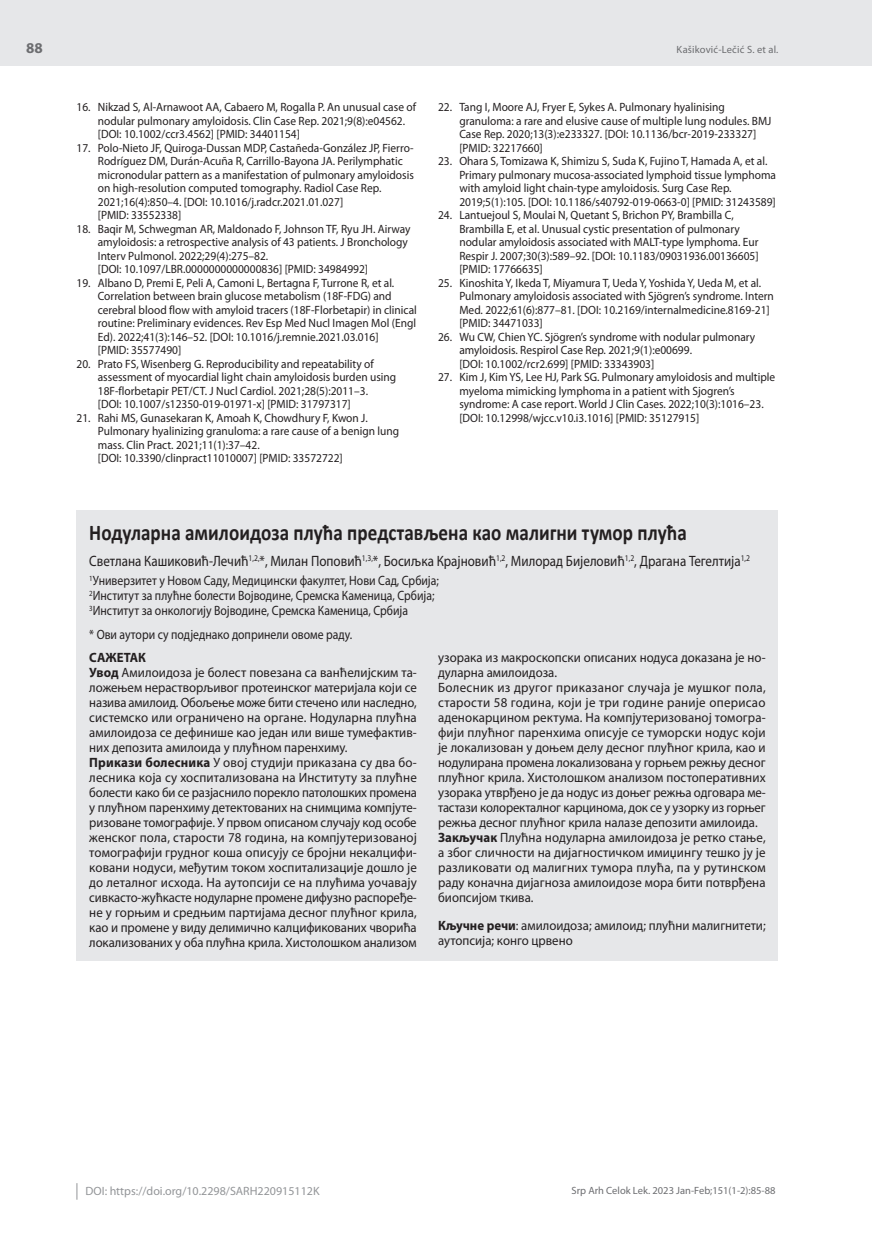
<style>
.page{position:relative;width:872px;height:1234px;background:#fff}
.page>*{position:absolute;margin:0;border:0;box-sizing:border-box;transform-origin:0 0}
.t1{font:700 22.5px "Calibri";color:#231f20;scale:.85 1}
.t2{font:15px "Myriad Pro";color:#231f20;scale:.87 1}
.t3{font:700 15px "Myriad Pro";color:#6c6d70}
.t4{font:13.5px/15px "Myriad Pro";color:#231f20;scale:.96 1}
.t5{font:13.5px/15px "Myriad Pro";color:#231f20;scale:.95 1}
.t6{font:13.5px/15px "Myriad Pro";color:#231f20;scale:.87 1}
.t7{font:12px/13.5px "Myriad Pro";color:#231f20;scale:.95 1}
.t8{font:12px "Myriad Pro";color:#939598}
.t9{font:10.5px "Myriad Pro";color:#6c6d70}
.s1{font-weight:700}
</style>
<div class="page">
<div style="left:0;top:0;width:872px;height:66px;background:#e6e7e9"></div>
<svg style="left:77px;top:1183px;width:1px;height:16px"></svg>
<div style="left:77px;top:510px;width:701px;height:450px;background:#e6e7e9"></div>
<p class="t3" style="left:26px;top:38px;width:18px">88</p>
<p class="t7" style="left:98px;top:100px;width:336px;text-indent:-21px">16. Nikzad S, Al-Arnawoot AA, Cabaero M, Rogalla P. An unusual case of nodular pulmonary amyloidosis. Clin Case Rep. 2021;9(8):e04562. [DOI: 10.1002/ccr3.4562] [PMID: 34401154]</p>
<p class="t7" style="left:98px;top:141px;width:334px;text-indent:-21px">17. Polo-Nieto JF, Quiroga-Dussan MDP, Castañeda-González JP, Fierro-Rodríguez DM, Durán-Acuña R, Carrillo-Bayona JA. Perilymphatic micronodular pattern as a manifestation of pulmonary amyloidosis on high-resolution computed tomography. Radiol Case Rep.<br>2021;16(4):850–4. [DOI: 10.1016/j.radcr.2021.01.027]<br>[PMID: 33552338]</p>
<p class="t7" style="left:98px;top:222px;width:331px;text-indent:-21px">18. Baqir M, Schwegman AR, Maldonado F, Johnson TF, Ryu JH. Airway amyloidosis: a retrospective analysis of 43 patients. J Bronchology Interv Pulmonol. 2022;29(4):275–82.<br>[DOI: 10.1097/LBR.0000000000000836] [PMID: 34984992]</p>
<p class="t7" style="left:98px;top:276px;width:337px;text-indent:-21px">19. Albano D, Premi E, Peli A, Camoni L, Bertagna F, Turrone R, et al.<br>Correlation between brain glucose metabolism (18F-FDG) and cerebral blood flow with amyloid tracers (18F-Florbetapir) in clinical routine: Preliminary evidences. Rev Esp Med Nucl Imagen Mol (Engl Ed). 2022;41(3):146–52. [DOI: 10.1016/j.remnie.2021.03.016]<br>[PMID: 35577490]</p>
<p class="t7" style="left:98px;top:357px;width:316px;text-indent:-21px">20. Prato FS, Wisenberg G. Reproducibility and repeatability of assessment of myocardial light chain amyloidosis burden using 18F-florbetapir PET/CT. J Nucl Cardiol. 2021;28(5):2011–3.<br>[DOI: 10.1007/s12350-019-01971-x] [PMID: 31797317]</p>
<p class="t7" style="left:98px;top:411px;width:319px;text-indent:-21px">21. Rahi MS, Gunasekaran K, Amoah K, Chowdhury F, Kwon J.<br>Pulmonary hyalinizing granuloma: a rare cause of a benign lung mass. Clin Pract. 2021;11(1):37–42.<br>[DOI: 10.3390/clinpract11010007] [PMID: 33572722]</p>
<p class="t9" style="left:676px;top:43px;width:103px">Kašiković-Lečić S. et al.</p>
<p class="t7" style="left:459px;top:100px;width:330px;text-indent:-21px">22. Tang I, Moore AJ, Fryer E, Sykes A. Pulmonary hyalinising granuloma: a rare and elusive cause of multiple lung nodules. BMJ Case Rep. 2020;13(3):e233327. [DOI: 10.1136/bcr-2019-233327] [PMID: 32217660]</p>
<p class="t7" style="left:459px;top:154px;width:335px;text-indent:-21px">23. Ohara S, Tomizawa K, Shimizu S, Suda K, Fujino T, Hamada A, et al.<br>Primary pulmonary mucosa-associated lymphoid tissue lymphoma with amyloid light chain-type amyloidosis. Surg Case Rep.<br>2019;5(1):105. [DOI: 10.1186/s40792-019-0663-0] [PMID: 31243589]</p>
<p class="t7" style="left:459px;top:208px;width:316px;text-indent:-21px">24. Lantuejoul S, Moulai N, Quetant S, Brichon PY, Brambilla C, Brambilla E, et al. Unusual cystic presentation of pulmonary nodular amyloidosis associated with MALT-type lymphoma. Eur Respir J. 2007;30(3):589–92. [DOI: 10.1183/09031936.00136605] [PMID: 17766635]</p>
<p class="t7" style="left:459px;top:276px;width:332px;text-indent:-21px">25. Kinoshita Y, Ikeda T, Miyamura T, Ueda Y, Yoshida Y, Ueda M, et al.<br>Pulmonary amyloidosis associated with Sjögren’s syndrome. Intern Med. 2022;61(6):877–81. [DOI: 10.2169/internalmedicine.8169-21] [PMID: 34471033]</p>
<p class="t7" style="left:459px;top:330px;width:313px;text-indent:-21px">26. Wu CW, Chien YC. Sjögren’s syndrome with nodular pulmonary amyloidosis. Respirol Case Rep. 2021;9(1):e00699.<br>[DOI: 10.1002/rcr2.699] [PMID: 33343903]</p>
<p class="t7" style="left:459px;top:370px;width:334px;text-indent:-21px">27. Kim J, Kim YS, Lee HJ, Park SG. Pulmonary amyloidosis and multiple myeloma mimicking lymphoma in a patient with Sjogren’s syndrome: A case report. World J Clin Cases. 2022;10(3):1016–23. [DOI: 10.12998/wjcc.v10.i3.1016] [PMID: 35127915]</p>
<h1 class="t1" style="left:89px;top:516px;width:704px">Нодуларна амилоидоза плућа прeдстављена као малигни тумор плућа</h1>
<p class="t2" style="left:89px;top:551px;width:761px">Светлана Кашиковић-Лечић<sup>1,2,</sup>*, Милан Поповић<sup>1,3,</sup>*, Босиљка Крајновић<sup>1,2</sup>, Милорад Бијеловић<sup>1,2</sup>, Драгана Тегелтија<sup>1,2</sup></p>
<p class="t6" style="left:89px;top:573px;width:403px"><sup>1</sup>Универзитет у Новом Саду, Медицински факултет, Нови Сад, Србија;<br><sup>2</sup>Институт за плућне болести Војводине, Сремска Каменица, Србија;<br><sup>3</sup>Институт за онкологију Војводине, Сремска Каменица, Србија</p>
<p class="t6" style="left:89px;top:626px;width:303px">* Ови аутори су подједнако допринели овоме раду.</p>
<p class="t4" style="left:89px;top:649px;width:343px"><span class="s1">САЖЕТАК<br>Увод</span> Амилоидоза је болест повезана са ванћелијским та&shy;ложењем нерастворљивог протеинског материјала који се назива амилоид. Обољење може бити стечено или наследно, системско или ограничено на органе. Нодуларна плућна амилоидоза се дефинише као један или више тумефактив&shy;них депозита амилоида у плућном паренхиму.<br><span class="s1">Прикази болесника</span> У овој студији приказана су два бо&shy;лесника која су хоспитализована на Институту за плућне болести како би се разјаснило порекло патолошких промена у плућном паренхиму детектованих на снимцима компјуте&shy;ризованe томографије. У првом описаном случају код особе женског пола, старости 78 година, на компјутеризованој томографији грудног коша описују се бројни некалцифи&shy;ковани нодуси, међутим током хоспитализације дошло је до леталног исхода. На аутопсији се на плућима уочавају сивкасто-жућкасте нодуларне промене дифузно распоређе&shy;не у горњим и средњим партијама десног плућног крила, као и промене у виду делимично калцификованих чворића локализованих у оба плућнa крила. Хистолошком анализом</p>
<p class="t5" style="left:438px;top:649px;width:346px">узорака из макроскопски описаних нодуса доказана је но&shy;дуларна амилоидоза.<br>Болесник из другог приказаног случаја је мушког пола, старости 58 година, који је три године раније оперисао аденокарцином ректума. На компјутеризованој томогра&shy;фији плућног паренхима описује се туморски нодус који је локализован у доњем делу десног плућног крила, као и нодулирана промена локализована у горњем режњу десног плућног крила. Хистолошком анализом постоперативних узорака утврђено је да нодус из доњег режња одговара ме&shy;тастази колоректалног карцинома, док се у узорку из горњег режња десног плућног крила налазе депозити амилоида.<br><span class="s1">Закључак</span> Плућна нодуларна амилоидоза је ретко стање, a због сличности на дијагностичком имиџингу тешко ју је разликовати од малигних тумора плућа, па у рутинском раду коначна дијагноза амилоидозе мора бити потврђена биопсијом ткива.</p>
<p class="t5" style="left:438px;top:917px;width:346px"><span class="s1">Кључне речи</span>: амилоидоза; амилоид; плућни малигнитети; аутопсија; конго црвено</p>
<p class="t8" style="left:86px;top:1183px;width:235px">DOI: https://doi.org/10.2298/SARH220915112K</p>
<p class="t9" style="left:571px;top:1184px;width:205px">Srp Arh Celok Lek. 2023 Jan-Feb;151(1-2):85-88</p>
</div>
